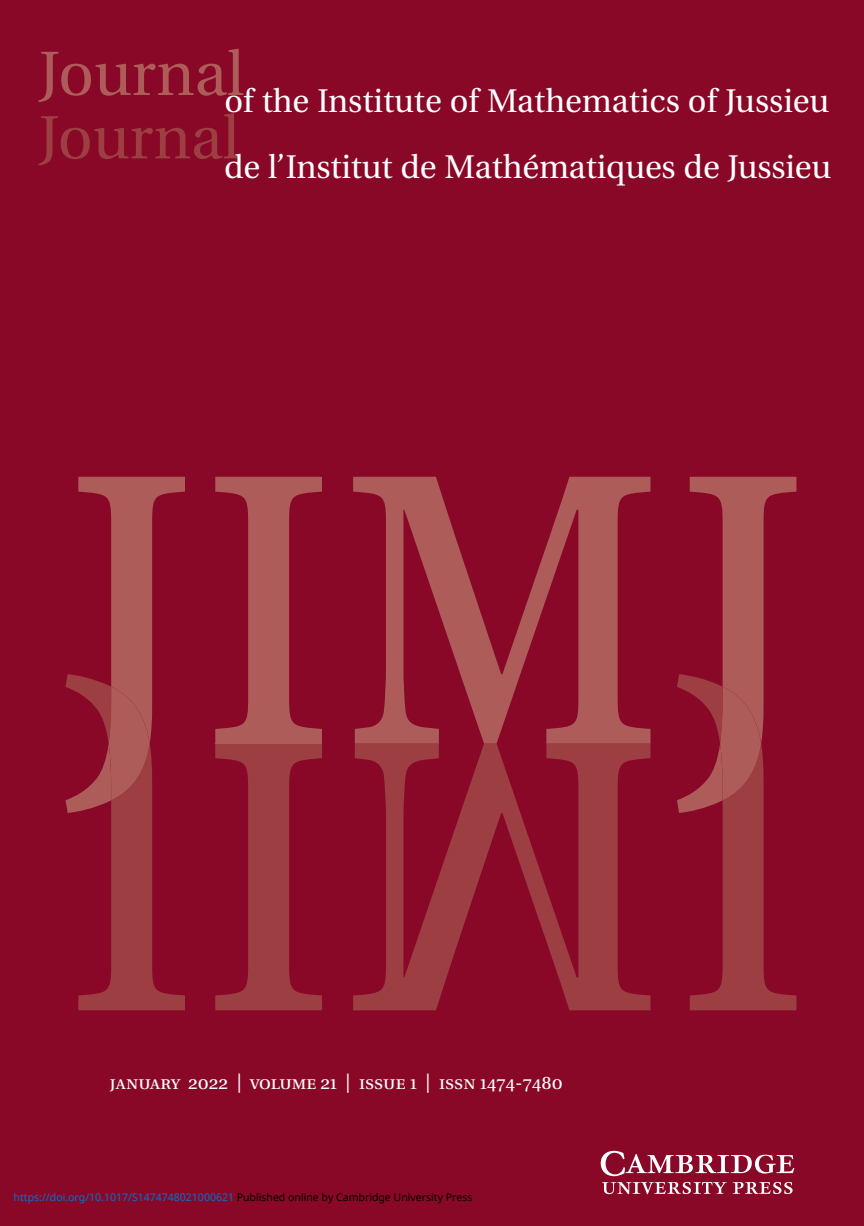
<style>
.page{position:relative;width:864px;height:1226px;background:#fff}
.page>*{position:absolute;margin:0;border:0;box-sizing:border-box;transform-origin:0 0}
.t1{font:62.48px "Utopia";color:#ad5c59}
.t2{font:60.9px "Utopia";color:#9d3e42}
.t3{font:32.73px/66.7px "Utopia";letter-spacing:-.005em;color:#fff}
.t4{font:19.25px "Utopia Regular SC";letter-spacing:.005em;color:#fff}
.t5{font:10.5px "Noto Sans";color:#0172cf}
.s1{font-style:italic}
.s2{color:#000}
</style>
<div class="page">
<div style="left:8px;top:0;width:855px;height:1225px;background:#8a0827"></div>
<div style="left:38px;top:49px;width:205px;height:53px;background:#8a0827"></div>
<div style="left:38px;top:113px;width:200px;height:52px;background:#8a0827"></div>
<svg style="left:600px;top:1150px;width:194px;height:44px;background:#a5425a"></svg>
<svg style="left:353px;top:743px;width:297px;height:267px;background:#911e32"></svg>
<svg style="left:65px;top:476px;width:120px;height:534px;background:#952436"></svg>
<svg style="left:215px;top:476px;width:107px;height:534px;background:#962738"></svg>
<hr style="left:215px;top:743px;width:107px;height:1px;background:#ad5c59">
<svg style="left:353px;top:476px;width:297px;height:267px;background:#982a3b"></svg>
<svg style="left:354px;top:743px;width:296px;height:1px"></svg>
<svg style="left:676px;top:476px;width:120px;height:534px;background:#952436"></svg>
<h1 class="t1" style="left:38px;top:39px;width:207px">Journal</h1>
<h2 class="t2" style="left:38px;top:104px;width:202px">Journal</h2>
<h3 class="t3" style="left:224px;top:68px;width:608px">of the Institute of Mathematics of Jussieu de l<span class="s1">’</span> Institut de Mathématiques de Jussieu</h3>
<h3 class="t4" style="left:109px;top:1072px;width:454px">january 2022 | volume 21 | issue 1 | issn 1474-7480</h3>
<p class="t5" style="left:14px;top:1189px;width:460px">https://doi.org/10.1017/S1474748021000621 <span class="s2">Published online by Cambridge University Press</span></p>
</div>
